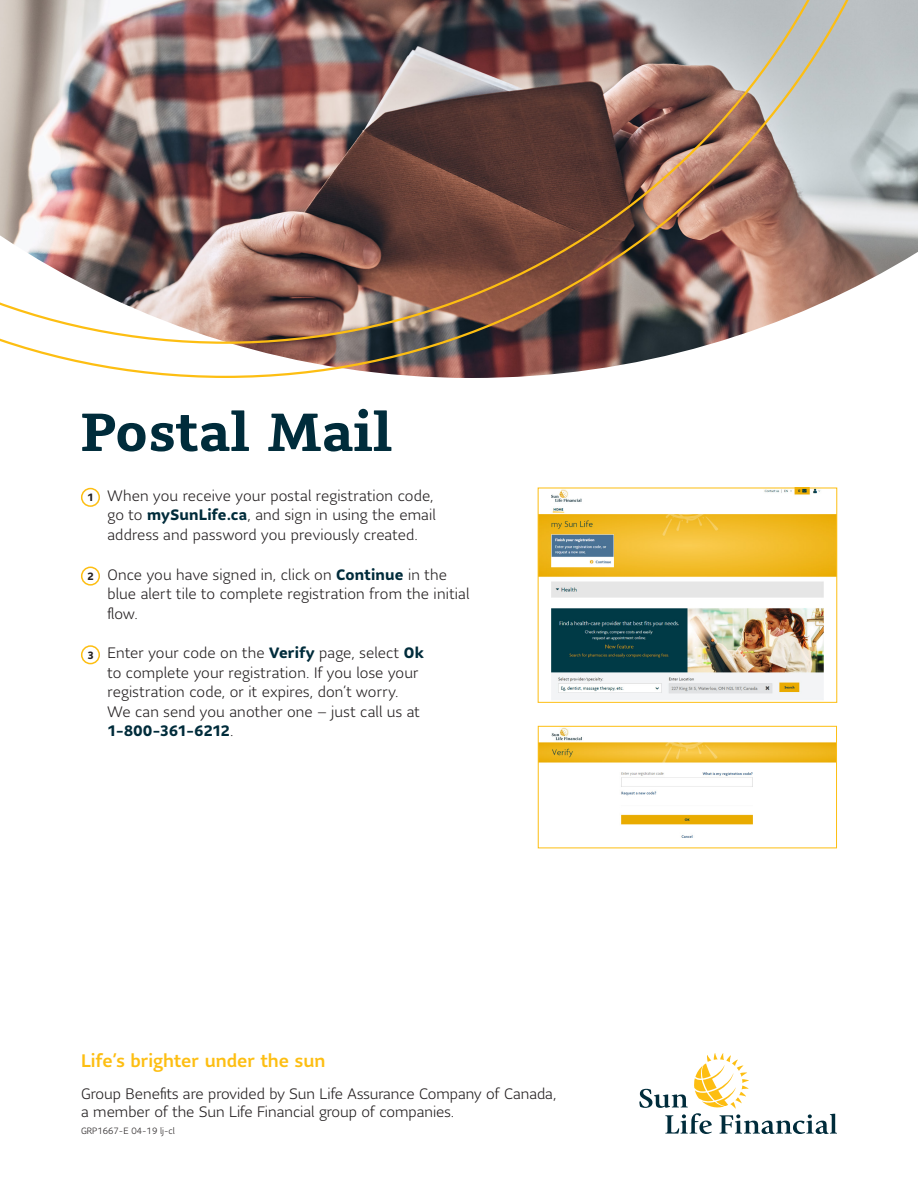
<style>
.page{position:relative;width:918px;height:1188px;background:#fff}
.page>*{position:absolute;margin:0;border:0;box-sizing:border-box;transform-origin:0 0}
.t1{font:700 53.1px "Sun Life Serif";color:#002c3b}
.Body{font:500 18px "Sun Life Sans";color:#fdbe12}
.Body-2{font:300 15px/19.5px "Sun Life Sans";letter-spacing:.01em;color:#231f20}
.t2{font:700 10.5px "Sun Life Sans";color:#231f20}
.toc_title{font:300 9px "Sun Life Sans";color:#231f20}
.s1{font-weight:700;color:#002c3b}
</style>
<div class="page">
<svg style="left:639px;top:1053px;width:198px;height:81px"></svg>
<div style="left:81px;top:488px;width:19px;height:19px;border:2px solid #fdbe12;border-radius:50%"></div>
<div style="left:81px;top:567px;width:19px;height:19px;border:2px solid #fdbe12;border-radius:50%"></div>
<div style="left:81px;top:645px;width:19px;height:19px;border:2px solid #fdbe12;border-radius:50%"></div>
<img style="left:540px;top:490px;width:295px;height:210px">
<div style="left:538px;top:488px;width:299px;height:215px;border:1px solid #fdbe12"></div>
<img style="left:540px;top:728px;width:295px;height:110px">
<div style="left:538px;top:726px;width:299px;height:122px;border:1px solid #fdbe12"></div>
<img style="left:0;top:0;width:918px;height:378px">
<p class="t1" style="left:81px;top:396px;width:313px">Postal Mail</p>
<p class="t2" style="left:87px;top:490px;width:8px">1</p>
<p class="Body-2" style="left:108px;top:485px;width:330px">When you receive your postal registration code, go to <span class="s1">mySunLife.ca</span>, and sign in using the email address and password you previously created.</p>
<p class="t2" style="left:87px;top:569px;width:8px">2</p>
<p class="Body-2" style="left:108px;top:564px;width:363px">Once you have signed in, click on <span class="s1">Continue</span> in the blue alert tile to complete registration from the initial flow.</p>
<p class="t2" style="left:87px;top:648px;width:8px">3</p>
<p class="Body-2" style="left:108px;top:643px;width:318px">Enter your code on the <span class="s1">Verify</span> page, select <span class="s1">Ok </span>to complete your registration. If you lose your registration code, or it expires, don’t worry.<br>We can send you another one – just call us at <span class="s1">1-800-361-6212</span>.</p>
<p class="Body" style="left:81px;top:1048px;width:246px">Life’s brighter under the sun</p>
<p class="Body-2" style="left:81px;top:1085px;width:477px;line-height:18px">Group Benefits are provided by Sun Life Assurance Company of Canada, a member of the Sun Life Financial group of companies.</p>
<p class="toc_title" style="left:81px;top:1125px;width:95px">GRP1667-E 04-19 lj-cl</p>
</div>
